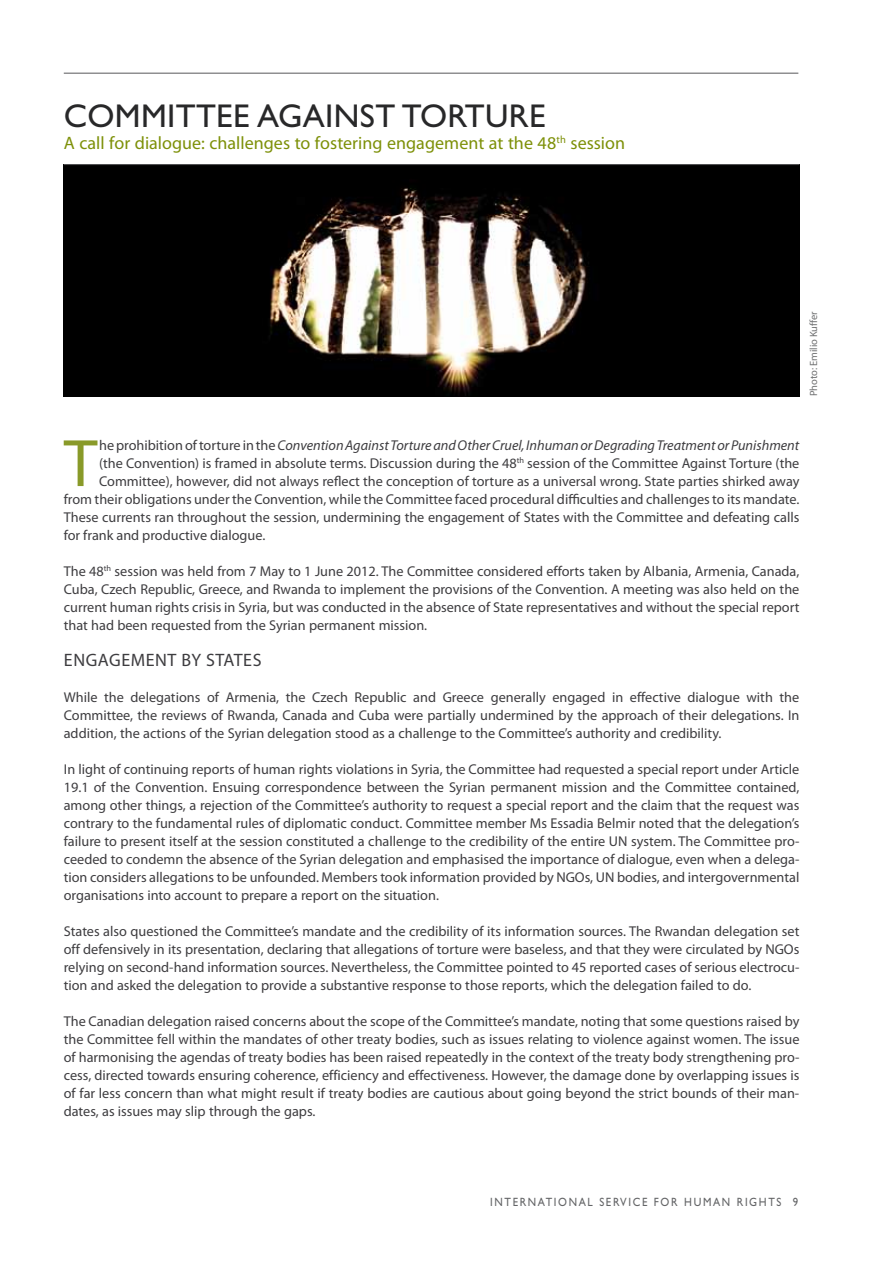
<style>
.page{position:relative;width:893px;height:1263px;background:#fff}
.page>*{position:absolute;margin:0;border:0;box-sizing:border-box;transform-origin:0 0}
.t1{font:67.65px "Myriad Pro";color:#899a29}
.t2{font:33px "Gill Sans";letter-spacing:.01em;color:#282829}
.t3{font:18px "Myriad Pro";letter-spacing:.005em;color:#7d9008}
.t4{font:18px "Myriad Pro";letter-spacing:.03em;color:#3e3d40}
.t5{font:14.25px/18px "Myriad Pro";color:#3e3d40;text-align:justify}
.t6{font:italic 14.25px "Myriad Pro";color:#3e3d40}
.t7{font:12px "Gill Sans";letter-spacing:.15em;color:#646567;scale:.9 1}
.t8{font:10.5px "Myriad Pro";letter-spacing:-.01em;color:#707172}
.s1{font-style:normal}
</style>
<div class="page">
<hr style="left:64px;top:73px;width:734px;height:1px;background:#58585a">
<img style="left:64px;top:165px;width:735px;height:231px">
<hr style="left:64px;top:164px;width:735px;height:1px;background:#58585a">
<h2 class="t2" style="left:64px;top:97px;width:483px">COMMITTEE AGAINST TORTURE</h2>
<p class="t3" style="left:64px;top:133px;width:563px">A call for dialogue: challenges to fostering engagement at the 48<sup>th</sup> session</p>
<p class="t8" style="left:808px;top:396px;width:86px;rotate:-90deg">Photo: Emilio Kuffer</p>
<h1 class="t1" style="left:64px;top:426px;width:35px">T</h1>
<p class="t6" style="left:99px;top:438px;width:702px"><span class="s1">he prohibition of torture in the</span> Convention Against Torture and Other Cruel, Inhuman or Degrading Treatment or Punishment</p>
<p class="t5" style="left:99px;top:455px;width:702px">(the Convention) is framed in absolute terms. Discussion during the 48<sup>th</sup> session of the Committee Against Torture (the</p>
<p class="t5" style="left:99px;top:473px;width:702px">Committee), however, did not always reflect the conception of torture as a universal wrong. State parties shirked away</p>
<p class="t5" style="left:64px;top:491px;width:737px">from their obligations under the Convention, while the Committee faced procedural difficulties and challenges to its mandate.</p>
<p class="t5" style="left:64px;top:508px;width:737px">These currents ran throughout the session, undermining the engagement of States with the Committee and defeating calls</p>
<p class="t5" style="left:64px;top:526px;width:203px">for frank and productive dialogue.</p>
<p class="t5" style="left:64px;top:563px;width:737px">The 48<sup>th</sup> session was held from 7 May to 1 June 2012. The Committee considered efforts taken by Albania, Armenia, Canada, Cuba, Czech Republic, Greece, and Rwanda to implement the provisions of the Convention. A meeting was also held on the current human rights crisis in Syria, but was conducted in the absence of State representatives and without the special report that had been requested from the Syrian permanent mission.</p>
<p class="t4" style="left:64px;top:650px;width:199px">ENGAGEMENT BY STATES</p>
<p class="t5" style="left:64px;top:689px;width:737px">While the delegations of Armenia, the Czech Republic and Greece generally engaged in effective dialogue with the Committee, the reviews of Rwanda, Canada and Cuba were partially undermined by the approach of their delegations. In addition, the actions of the Syrian delegation stood as a challenge to the Committee’s authority and credibility.</p>
<p class="t5" style="left:64px;top:760px;width:737px">In light of continuing reports of human rights violations in Syria, the Committee had requested a special report under Article 19.1 of the Convention. Ensuing correspondence between the Syrian permanent mission and the Committee contained, among other things, a rejection of the Committee’s authority to request a special report and the claim that the request was contrary to the fundamental rules of diplomatic conduct. Committee member Ms Essadia Belmir noted that the delegation’s failure to present itself at the session constituted a challenge to the credibility of the entire UN system. The Committee pro&shy;ceeded to condemn the absence of the Syrian delegation and emphasised the importance of dialogue, even when a delega&shy;tion considers allegations to be unfounded. Members took information provided by NGOs, UN bodies, and intergovernmental organisations into account to prepare a report on the situation.</p>
<p class="t5" style="left:64px;top:922px;width:737px">States also questioned the Committee’s mandate and the credibility of its information sources. The Rwandan delegation set off defensively in its presentation, declaring that allegations of torture were baseless, and that they were circulated by NGOs relying on second-hand information sources. Nevertheless, the Committee pointed to 45 reported cases of serious electrocu&shy;tion and asked the delegation to provide a substantive response to those reports, which the delegation failed to do.</p>
<p class="t5" style="left:64px;top:1012px;width:737px">The Canadian delegation raised concerns about the scope of the Committee’s mandate, noting that some questions raised by the Committee fell within the mandates of other treaty bodies, such as issues relating to violence against women. The issue of harmonising the agendas of treaty bodies has been raised repeatedly in the context of the treaty body strengthening pro&shy;cess, directed towards ensuring coherence, efficiency and effectiveness. However, the damage done by overlapping issues is of far less concern than what might result if treaty bodies are cautious about going beyond the strict bounds of their man&shy;dates, as issues may slip through the gaps.</p>
<p class="t7" style="left:490px;top:1195px;width:344px">INTERNATIONAL SERVICE FOR HUMAN RIGHTS 9</p>
</div>
